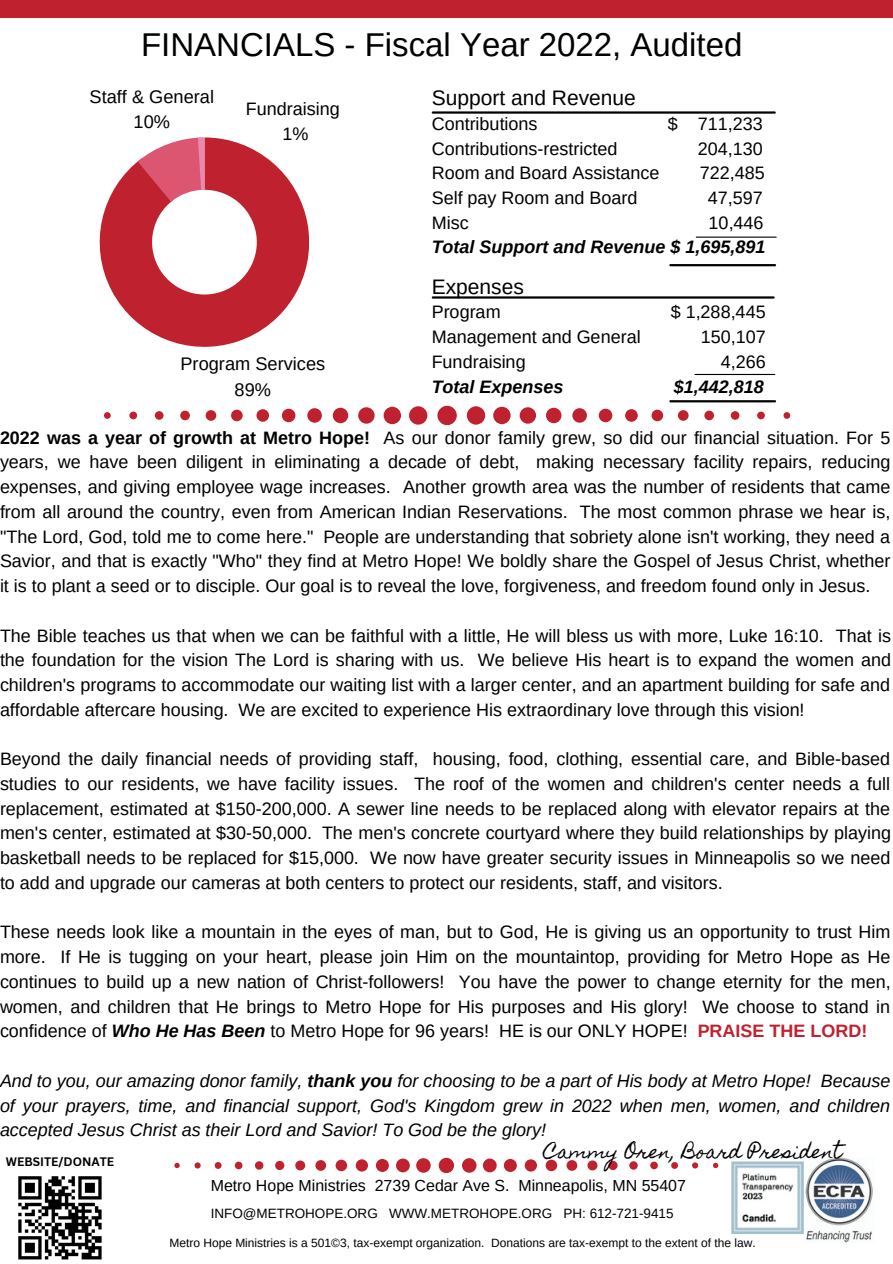
<style>
.page{position:relative;width:893px;height:1264px;background:#fff}
.page>*{position:absolute;margin:0;border:0;box-sizing:border-box;transform-origin:0 0}
.t1{font:33px "Arimo";color:#000}
.t2{font:21px "Arimo";color:#000}
.t3{font:18.15px "Arimo";color:#000}
.t4{font:18px/24.8px "Arimo";color:#000;text-align:justify}
.t5{font:italic 18px/24.8px "Arimo";color:#000;text-align:justify}
.t6{font:italic 700 18px "Arimo";color:#000}
.t7{font:18px "Homemade Apple";color:#000}
.t8{font:15.9px "Arimo";color:#000}
.t9{font:13.5px "Arimo";color:#000}
.t10{font:12px "Arimo";color:#000}
.t11{font:700 12px "Canva Sans";color:#000}
.s1{font-weight:700}
.s2{font-weight:700;font-style:italic}
.s3{font-weight:700;color:#c0212f}
</style>
<div class="page">
<svg style="left:174px;top:1157px;width:544px;height:16px"></svg>
<div style="left:0;top:0;width:892px;height:18px;background:#c0212f"></div>
<img style="left:803px;top:1157px;width:70px;height:85px">
<svg style="left:104px;top:406px;width:686px;height:19px"></svg>
<svg style="left:100px;top:137px;width:209px;height:210px"></svg>
<hr style="left:433px;top:111px;width:341px;height:3px;background:#000">
<hr style="left:670px;top:264px;width:105px;height:2px;background:#000">
<hr style="left:433px;top:296px;width:340px;height:2px;background:#000">
<hr style="left:670px;top:400px;width:105px;height:2px;background:#000">
<hr style="left:694px;top:374px;width:80px;height:1px;background:#000">
<img style="left:731px;top:1161px;width:72px;height:72px">
<hr style="left:696px;top:236px;width:80px;height:2px;background:#000">
<img style="left:18px;top:1176px;width:84px;height:84px">
<p class="t1" style="left:141px;top:26px;width:602px">FINANCIALS - Fiscal Year 2022, Audited</p>
<p class="t3" style="left:90px;top:86px;width:126px">Staff &amp; General</p>
<p class="t3" style="left:134px;top:112px;width:38px">10%</p>
<p class="t2" style="left:431px;top:86px;width:206px">Support and Revenue</p>
<p class="t4" style="left:431px;top:111px;width:107px">Contributions</p>
<p class="t4" style="left:667px;top:111px;width:96px">$ 711,233</p>
<p class="t4" style="left:431px;top:136px;width:187px">Contributions-restricted</p>
<p class="t4" style="left:697px;top:136px;width:66px">204,130</p>
<p class="t4" style="left:431px;top:161px;width:229px">Room and Board Assistance</p>
<p class="t4" style="left:699px;top:161px;width:66px">722,485</p>
<p class="t4" style="left:431px;top:185px;width:207px">Self pay Room and Board</p>
<p class="t4" style="left:707px;top:185px;width:56px">47,597</p>
<p class="t4" style="left:431px;top:210px;width:38px">Misc</p>
<p class="t4" style="left:708px;top:210px;width:56px">10,446</p>
<p class="t6" style="left:431px;top:237px;width:335px">Total Support and Revenue $ 1,695,891</p>
<p class="t2" style="left:431px;top:275px;width:94px">Expenses</p>
<p class="t4" style="left:431px;top:300px;width:70px">Program</p>
<p class="t4" style="left:670px;top:300px;width:96px">$ 1,288,445</p>
<p class="t4" style="left:431px;top:324px;width:210px">Management and General</p>
<p class="t4" style="left:700px;top:324px;width:66px">150,107</p>
<p class="t4" style="left:431px;top:349px;width:95px">Fundraising</p>
<p class="t4" style="left:720px;top:349px;width:46px">4,266</p>
<p class="t6" style="left:431px;top:376px;width:133px">Total Expenses</p>
<p class="t6" style="left:673px;top:376px;width:91px">$1,442,818</p>
<p class="t4" style="left:0;top:425px;width:891px"><span class="s1">2022 was a year of growth at Metro Hope!</span> As our donor family grew, so did our financial situation. For 5 years, we have been diligent in eliminating a decade of debt, making necessary facility repairs, reducing expenses, and giving employee wage increases. Another growth area was the number of residents that came from all around the country, even from American Indian Reservations. The most common phrase we hear is, "The Lord, God, told me to come here." People are understanding that sobriety alone isn't working, they need a Savior, and that is exactly "Who" they find at Metro Hope! We boldly share the Gospel of Jesus Christ, whether it is to plant a seed or to disciple. Our goal is to reveal the love, forgiveness, and freedom found only in Jesus.</p>
<p class="t4" style="left:0;top:623px;width:892px">The Bible teaches us that when we can be faithful with a little, He will bless us with more, Luke 16:10. That is the foundation for the vision The Lord is sharing with us. We believe His heart is to expand the women and children's programs to accommodate our waiting list with a larger center, and an apartment building for safe and affordable aftercare housing. We are excited to experience His extraordinary love through this vision!</p>
<p class="t4" style="left:0;top:746px;width:892px">Beyond the daily financial needs of providing staff, housing, food, clothing, essential care, and Bible-based studies to our residents, we have facility issues. The roof of the women and children's center needs a full replacement, estimated at $150-200,000. A sewer line needs to be replaced along with elevator repairs at the men's center, estimated at $30-50,000. The men's concrete courtyard where they build relationships by playing basketball needs to be replaced for $15,000. We now have greater security issues in Minneapolis so we need to add and upgrade our cameras at both centers to protect our residents, staff, and visitors.</p>
<p class="t4" style="left:0;top:919px;width:892px">These needs look like a mountain in the eyes of man, but to God, He is giving us an opportunity to trust Him more. If He is tugging on your heart, please join Him on the mountaintop, providing for Metro Hope as He continues to build up a new nation of Christ-followers! You have the power to change eternity for the men, women, and children that He brings to Metro Hope for His purposes and His glory! We choose to stand in confidence of <span class="s2">Who He Has Been</span> to Metro Hope for 96 years! HE is our ONLY HOPE! <span class="s3">PRAISE THE LORD!</span></p>
<p class="t5" style="left:0;top:1068px;width:892px">And to you, our amazing donor family, <span class="s1">thank you</span> for choosing to be a part of His body at Metro Hope! Because of your prayers, time, and financial support, God's Kingdom grew in 2022 when men, women, and children accepted Jesus Christ as their Lord and Savior! To God be the glory!</p>
<p class="t7" style="left:544px;top:1141px;width:299px">Cammy Oren, Board President</p>
<p class="t8" style="left:211px;top:1176px;width:477px">Metro Hope Ministries 2739 Cedar Ave S. Minneapolis, MN 55407</p>
<p class="t9" style="left:211px;top:1205px;width:464px">INFO@METROHOPE.ORG WWW.METROHOPE.ORG PH: 612-721-9415</p>
<p class="t10" style="left:169px;top:1235px;width:587px">Metro Hope Ministries is a 501©3, tax-exempt organization. Donations are tax-exempt to the extent of the law.</p>
<p class="t4" style="left:246px;top:97px;width:95px">Fundraising</p>
<p class="t4" style="left:282px;top:121px;width:27px">1%</p>
<p class="t3" style="left:180px;top:354px;width:146px">Program Services</p>
<p class="t3" style="left:235px;top:379px;width:38px">89%</p>
<p class="t11" style="left:6px;top:1152px;width:110px">WEBSITE/DONATE</p>
</div>
